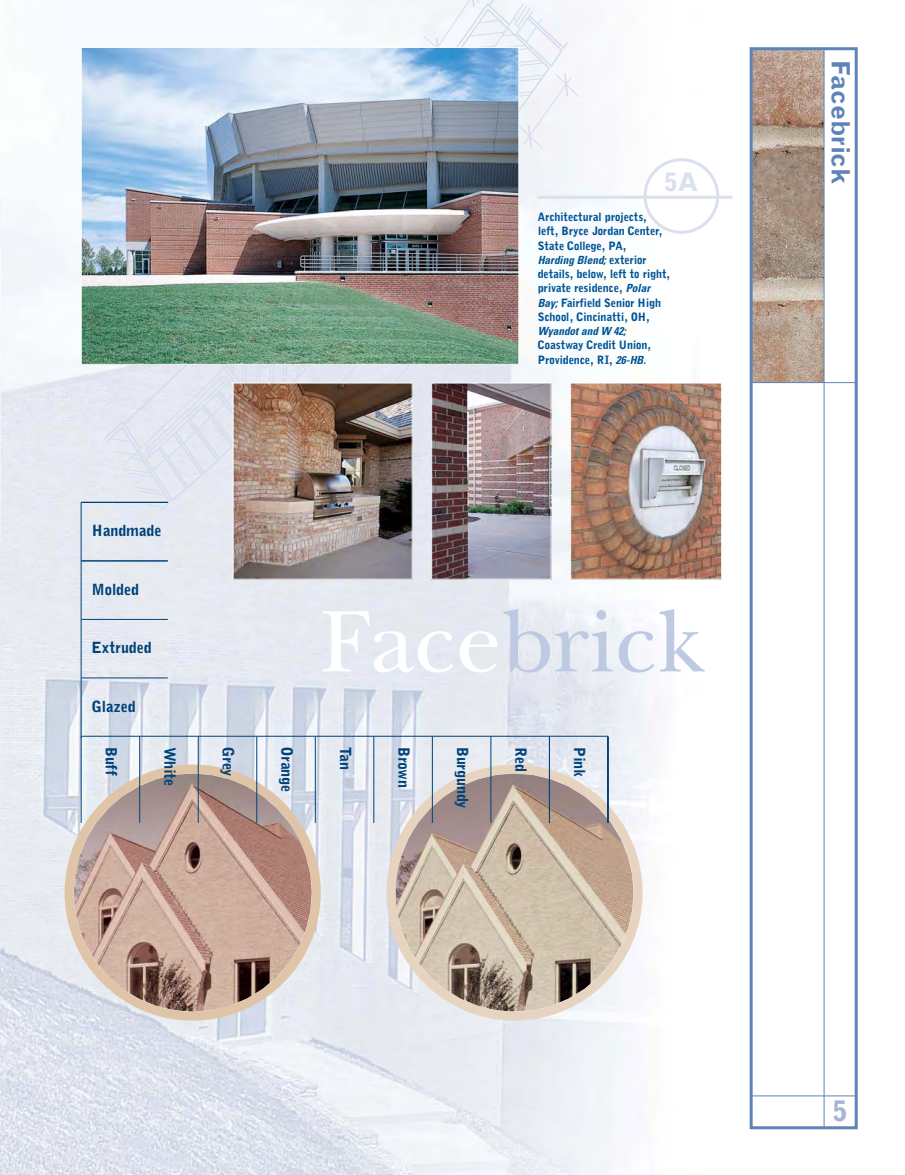
<style>
.page{position:relative;width:905px;height:1175px;background:#fff}
.page>*{position:absolute;margin:0;border:0;box-sizing:border-box;transform-origin:0 0}
.t1{font:91.35px "New Baskerville";color:#bec9e2}
.t2{font:700 28.5px "Grotesque";color:#a4b5d6}
.t3{font:700 25.5px "Grotesque";color:#dae0ee}
.t4{font:700 25.2px "Grotesque";letter-spacing:-.015em;color:#5f83b7}
.t5{font:900 15px "Grotesque";letter-spacing:-.01em;color:#00427a}
.t6{font:900 11.25px/14.2px "Grotesque";letter-spacing:-.015em;color:#005496}
.t7{font:italic 700 condensed 11.25px "Univers";color:#005496}
.s1{font-family:"Grotesque";font-weight:900;font-style:normal;font-stretch:normal}
.s2{font-family:"Univers";font-weight:700;font-style:italic;font-stretch:condensed}
.s3{color:#fff}
</style>
<div class="page">
<img style="left:753px;top:51px;width:70px;height:331px">
<div style="left:749px;top:47px;width:108px;height:1082px;border:3px solid #5f83b7"></div>
<hr style="left:750px;top:382px;width:106px;height:1px;background:#5f83b7">
<hr style="left:751px;top:1095px;width:105px;height:1px;background:#5f83b7">
<hr style="left:823px;top:47px;width:1px;height:1080px;background:#5f83b7">
<img style="left:0;top:183px;width:699px;height:991px">
<svg style="left:102px;top:364px;width:467px;height:146px;background:#e2e6ef"></svg>
<svg style="left:231px;top:76px;width:349px;height:367px"></svg>
<svg style="left:241px;top:0;width:328px;height:442px"></svg>
<img style="left:235px;top:385px;width:175px;height:192px">
<img style="left:433px;top:385px;width:116px;height:192px">
<div style="left:431px;top:383px;width:120px;height:196px;border:1px solid #fff"></div>
<img style="left:572px;top:385px;width:147px;height:192px">
<svg style="left:643px;top:158px;width:76px;height:76px"></svg>
<hr style="left:537px;top:196px;width:195px;height:3px;background:#dae0ee">
<img style="left:83px;top:49px;width:434px;height:313px">
<div style="left:81px;top:47px;width:438px;height:317px;border:1px solid #fff"></div>
<svg style="left:0;top:197px;width:1px;height:345px"></svg>
<svg style="left:65px;top:764px;width:256px;height:256px;background:#c4aca3"></svg>
<svg style="left:386px;top:764px;width:256px;height:256px;background:#c9bcb0"></svg>
<hr style="left:607px;top:736px;width:1px;height:87px;background:#00427a">
<hr style="left:549px;top:736px;width:1px;height:87px;background:#00427a">
<hr style="left:490px;top:736px;width:1px;height:87px;background:#00427a">
<hr style="left:432px;top:736px;width:1px;height:87px;background:#00427a">
<hr style="left:373px;top:736px;width:1px;height:87px;background:#00427a">
<hr style="left:315px;top:736px;width:1px;height:87px;background:#00427a">
<hr style="left:256px;top:736px;width:1px;height:87px;background:#00427a">
<hr style="left:198px;top:736px;width:1px;height:87px;background:#00427a">
<hr style="left:139px;top:736px;width:1px;height:87px;background:#00427a">
<hr style="left:81px;top:736px;width:1px;height:87px;background:#00427a">
<hr style="left:81px;top:736px;width:527px;height:1px;background:#00427a">
<hr style="left:81px;top:502px;width:87px;height:1px;background:#00427a">
<hr style="left:81px;top:560px;width:87px;height:1px;background:#00427a">
<hr style="left:81px;top:619px;width:87px;height:1px;background:#00427a">
<hr style="left:81px;top:677px;width:87px;height:1px;background:#00427a">
<hr style="left:81px;top:502px;width:1px;height:236px;background:#00427a">
<h3 class="t3" style="left:665px;top:172px;width:35px">5A</h3>
<h3 class="t5" style="left:92px;top:525px;width:71px">Handmade</h3>
<h3 class="t5" style="left:92px;top:583px;width:49px">Molded</h3>
<h3 class="t5" style="left:92px;top:642px;width:61px">Extruded</h3>
<h3 class="t5" style="left:92px;top:700px;width:45px">Glazed</h3>
<p class="t6" style="left:537px;top:210px;width:126px">Architectural projects, left, Bryce Jordan Center,<br>State College, PA,</p>
<p class="t7" style="left:537px;top:256px;width:110px">Harding Blend; <span class="s1">e x t e r ior</span></p>
<p class="t6" style="left:537px;top:267px;width:134px">details, below, left to right, private residence, <span class="s2">Polar<br>Bay;</span>Fairfield Senior High<br>School, Cincinatti, OH,</p>
<p class="t7" style="left:537px;top:327px;width:92px">Wyandotand W 42;</p>
<p class="t6" style="left:537px;top:339px;width:115px">Coastway Credit Union,<br>Providence, RI, <span class="s2">26-HB.</span></p>
<h1 class="t1" style="left:321px;top:609px;width:385px"><span class="s3">Face</span>brick</h1>
<h3 class="t5" style="left:117px;top:747px;width:30px;rotate:90deg">Buff</h3>
<h3 class="t5" style="left:176px;top:747px;width:41px;rotate:90deg">White</h3>
<h3 class="t5" style="left:234px;top:747px;width:31px;rotate:90deg">Grey</h3>
<h3 class="t5" style="left:293px;top:747px;width:46px;rotate:90deg">Orange</h3>
<h3 class="t5" style="left:351px;top:747px;width:24px;rotate:90deg">Tan</h3>
<h3 class="t5" style="left:410px;top:747px;width:42px;rotate:90deg">Brown</h3>
<h3 class="t5" style="left:468px;top:747px;width:63px;rotate:90deg">Burgundy</h3>
<h3 class="t5" style="left:527px;top:747px;width:26px;rotate:90deg">Red</h3>
<h3 class="t5" style="left:585px;top:747px;width:31px;rotate:90deg">Pink</h3>
<h3 class="t4" style="left:850px;top:60px;width:126px;rotate:90deg">Facebrick</h3>
<h2 class="t2" style="left:833px;top:1100px;width:15px">5</h2>
</div>
